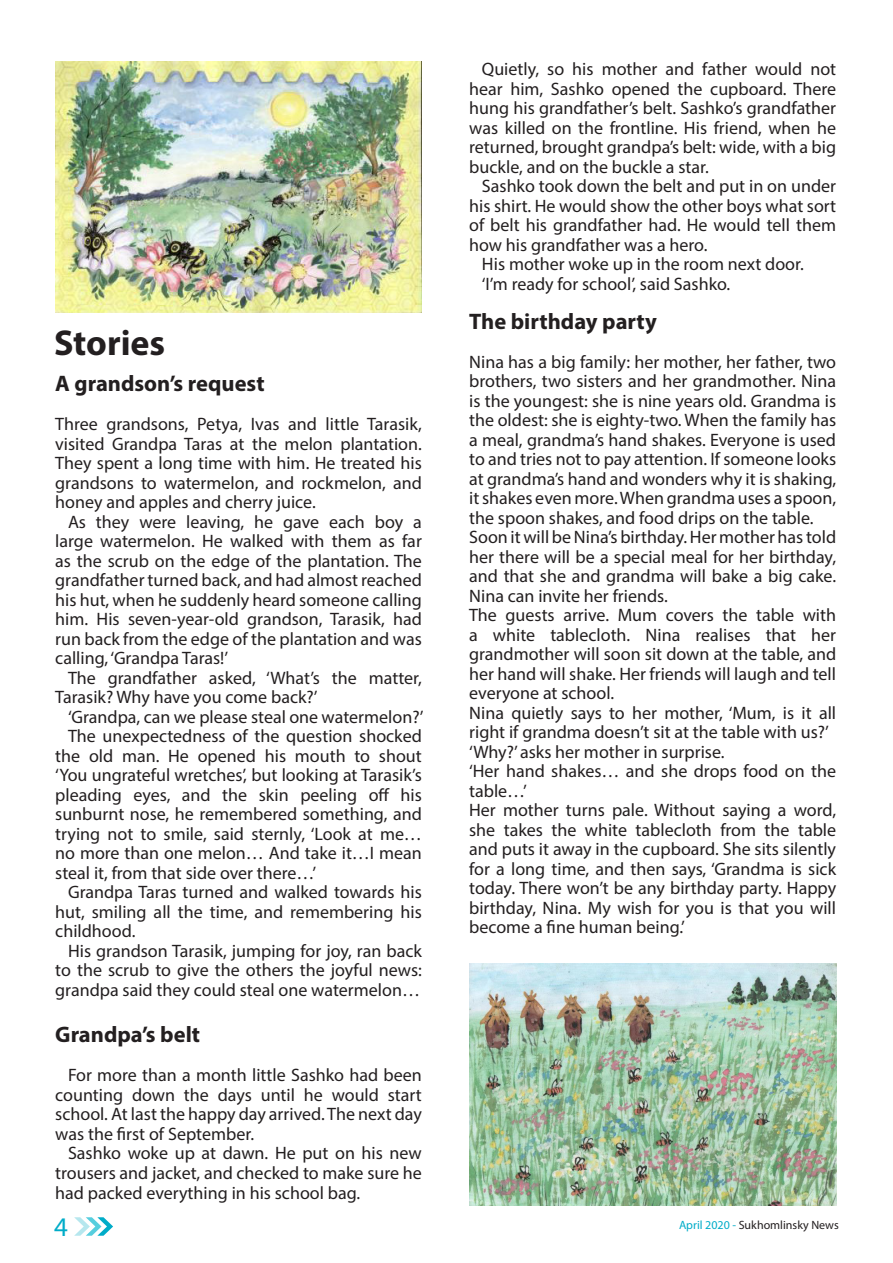
<style>
.page{position:relative;width:893px;height:1263px;background:#fff}
.page>*{position:absolute;margin:0;border:0;box-sizing:border-box;transform-origin:0 0}
._02_Article_Title{font:700 36px "Myriad Pro";color:#231f20}
.t1{font:27px "Myriad Pro";color:#00acc8}
._05_body_text{font:700 22.5px "Myriad Pro";color:#231f20}
._01a_SubHeadline{font:700 22.5px "Myriad Pro";color:#231f20}
.t2{font:18px/19.5px "Myriad Pro";color:#231f20;text-align:justify}
.t3{font:12px "Myriad Pro";color:#231f20}
.s1{color:#00acc8}
</style>
<div class="page">
<svg style="left:74px;top:1217px;width:39px;height:19px"></svg>
<img style="left:55px;top:62px;width:367px;height:251px">
<img style="left:469px;top:963px;width:367px;height:242px">
<p class="_02_Article_Title" style="left:54px;top:320px;width:113px">Stories</p>
<p class="_05_body_text" style="left:55px;top:369px;width:211px">A grandson’s request</p>
<p class="t2" style="left:55px;top:414px;width:368px">Three grandsons, Petya, Ivas and little Tarasik, visited Grandpa Taras at the melon plantation.<br>They spent a long time with him. He treated his grandsons to watermelon, and rockmelon, and honey and apples and cherry juice.</p>
<p class="t2" style="left:55px;top:512px;width:368px;text-indent:13px">As they were leaving, he gave each boy a large watermelon. He walked with them as far as the scrub on the edge of the plantation. The grandfather turned back, and had almost reached his hut, when he suddenly heard someone calling him. His seven-year-old grandson, Tarasik, had run back from the edge of the plantation and was calling, ‘Grandpa Taras!’</p>
<p class="t2" style="left:55px;top:668px;width:368px;text-indent:13px">The grandfather asked, ‘What’s the matter,<br>Tarasik? Why have you come back?’</p>
<p class="t2" style="left:68px;top:707px;width:357px">‘Grandpa, can we please steal one watermelon?’</p>
<p class="t2" style="left:55px;top:726px;width:368px;text-indent:13px">The unexpectedness of the question shocked the old man. He opened his mouth to shout ‘You ungrateful wretches’, but looking at Tarasik’s pleading eyes, and the skin peeling off his sunburnt nose, he remembered something, and trying not to smile, said sternly, ‘Look at me… no more than one melon… And take it…I mean steal it, from that side over there…’</p>
<p class="t2" style="left:55px;top:882px;width:368px;text-indent:13px">Grandpa Taras turned and walked towards his hut, smiling all the time, and remembering his childhood.</p>
<p class="t2" style="left:55px;top:941px;width:368px;text-indent:13px">His grandson Tarasik, jumping for joy, ran back to the scrub to give the others the joyful news: grandpa said they could steal one watermelon…</p>
<p class="_01a_SubHeadline" style="left:55px;top:1020px;width:146px">Grandpa’s belt</p>
<p class="t2" style="left:55px;top:1065px;width:368px;text-indent:13px">For more than a month little Sashko had been counting down the days until he would start school. At last the happy day arrived. The next day was the first of September.</p>
<p class="t2" style="left:55px;top:1143px;width:368px;text-indent:13px">Sashko woke up at dawn. He put on his new trousers and jacket, and checked to make sure he had packed everything in his school bag.</p>
<p class="t2" style="left:469px;top:59px;width:368px;text-indent:13px">Quietly, so his mother and father would not hear him, Sashko opened the cupboard. There hung his grandfather’s belt. Sashko’s grandfather was killed on the frontline. His friend, when he returned, brought grandpa’s belt: wide, with a big buckle, and on the buckle a star.</p>
<p class="t2" style="left:469px;top:176px;width:368px;text-indent:13px">Sashko took down the belt and put in on under his shirt. He would show the other boys what sort of belt his grandfather had. He would tell them how his grandfather was a hero.</p>
<p class="t2" style="left:482px;top:254px;width:323px">His mother woke up in the room next door.</p>
<p class="t2" style="left:482px;top:274px;width:250px">‘I’m ready for school’, said Sashko.</p>
<p class="_05_body_text" style="left:469px;top:306px;width:189px">The birthday party</p>
<p class="t2" style="left:469px;top:352px;width:369px">Nina has a big family: her mother, her father, two brothers, two sisters and her grandmother. Nina is the youngest: she is nine years old. Grandma is the oldest: she is eighty-two. When the family has a meal, grandma’s hand shakes. Everyone is used to and tries not to pay attention. If someone looks at grandma’s hand and wonders why it is shaking, it shakes even more. When grandma uses a spoon, the spoon shakes, and food drips on the table.</p>
<p class="t2" style="left:469px;top:527px;width:368px">Soon it will be Nina’s birthday. Her mother has told her there will be a special meal for her birthday, and that she and grandma will bake a big cake.<br>Nina can invite her friends.</p>
<p class="t2" style="left:469px;top:605px;width:369px">The guests arrive. Mum covers the table with a white tablecloth. Nina realises that her grandmother will soon sit down at the table, and her hand will shake. Her friends will laugh and tell everyone at school.</p>
<p class="t2" style="left:469px;top:703px;width:368px">Nina quietly says to her mother, ‘Mum, is it all right if grandma doesn’t sit at the table with us?’</p>
<p class="t2" style="left:469px;top:742px;width:257px">‘Why?’ asks her mother in surprise.</p>
<p class="t2" style="left:469px;top:761px;width:368px">‘Her hand shakes… and she drops food on the table…’</p>
<p class="t2" style="left:469px;top:800px;width:368px">Her mother turns pale. Without saying a word, she takes the white tablecloth from the table and puts it away in the cupboard. She sits silently for a long time, and then says, ‘Grandma is sick today. There won’t be any birthday party. Happy birthday, Nina. My wish for you is that you will become a fine human being.’</p>
<h2 class="t1" style="left:54px;top:1210px;width:15px">4</h2>
<p class="t3" style="left:679px;top:1218px;width:161px"><span class="s1">April 2020 -</span> Sukhomlinsky News</p>
</div>
